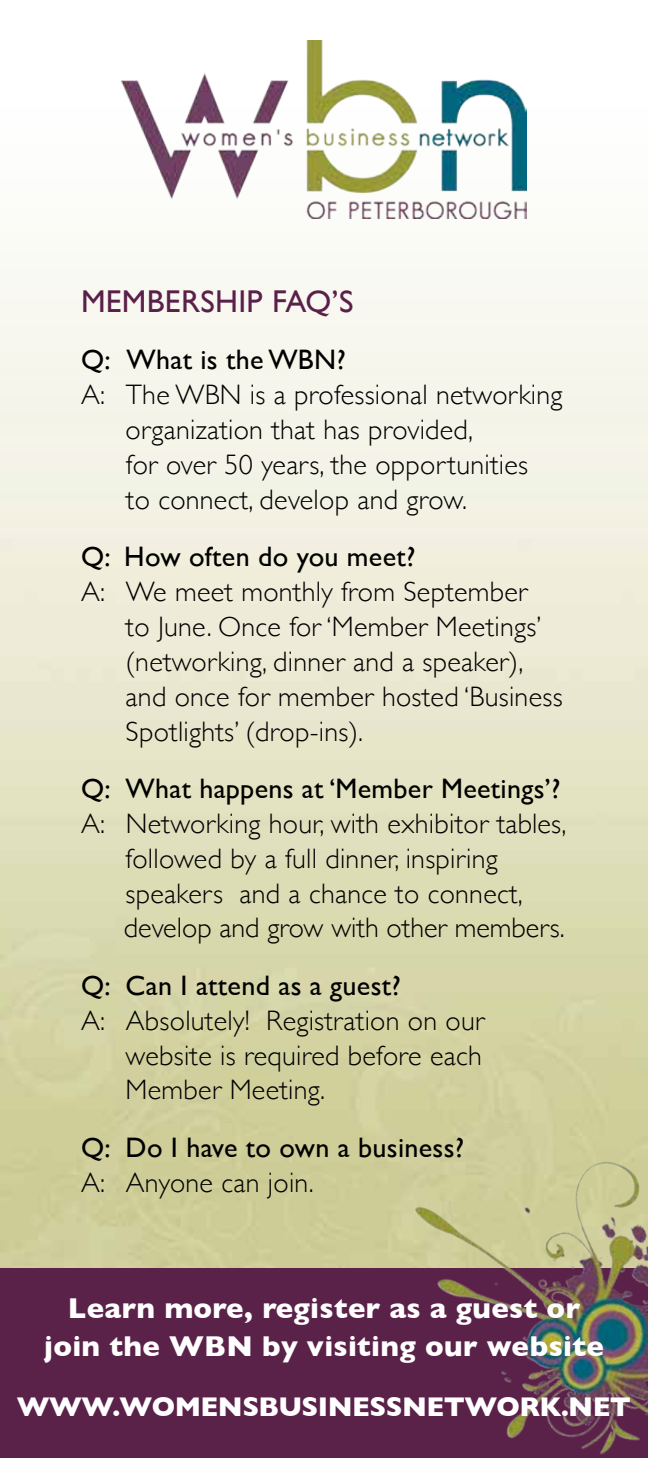
<style>
.page{position:relative;width:648px;height:1458px;background:#fff}
.page>*{position:absolute;margin:0;border:0;box-sizing:border-box;transform-origin:0 0}
.t1{font:31.5px "Gill Sans";letter-spacing:.01em;color:#5a2049}
.t2{font:700 29.25px/38.2px "Gill Sans";letter-spacing:.01em;color:#fff;text-align:center}
.t3{font:300 28.12px/34.9px "Gill Sans";letter-spacing:.01em;color:#000}
.t4{font:28.12px "Gill Sans";letter-spacing:.01em;color:#000}
.t5{font:700 27.45px "Gill Sans";letter-spacing:-.02em;color:#fff}
</style>
<div class="page">
<img style="left:0;top:538px;width:648px;height:731px">
<div style="left:0;top:1269px;width:648px;height:189px;background:#5a2149"></div>
<div style="left:0;top:0;width:648px;height:538px;background:linear-gradient(to bottom,#fff,#f2f1e3)"></div>
<img style="left:122px;top:40px;width:404px;height:178px">
<img style="left:385px;top:1086px;width:263px;height:369px">
<p class="t1" style="left:81px;top:283px;width:274px">MEMBERSHIP FAQ’S</p>
<p class="t4" style="left:81px;top:343px;width:266px">Q: What is the WBN?</p>
<p class="t3" style="left:126px;top:376px;width:438px;text-indent:-45px">A: The WBN is a professional networking organization that has provided,<br>for over 50 years, the opportunities<br>to connect, develop and grow.</p>
<p class="t4" style="left:81px;top:540px;width:336px">Q: How often do you meet?</p>
<p class="t3" style="left:126px;top:573px;width:438px;text-indent:-45px">A: We meet monthly from September<br>to June. Once for ‘Member Meetings’ (networking, dinner and a speaker), and once for member hosted ‘Business Spotlights’ (drop-ins).</p>
<p class="t4" style="left:81px;top:772px;width:481px">Q: What happens at ‘Member Meetings’?</p>
<p class="t3" style="left:124px;top:805px;width:444px;text-indent:-43px">A: Networking hour, with exhibitor tables, followed by a full dinner, inspiring speakers and a chance to connect, develop and grow with other members.</p>
<p class="t4" style="left:81px;top:969px;width:321px">Q: Can I attend as a guest?</p>
<p class="t3" style="left:126px;top:1002px;width:360px;text-align:justify;text-indent:-45px">A: Absolutely! Registration on our website is required before each Member Meeting.</p>
<p class="t4" style="left:81px;top:1131px;width:385px">Q: Do I have to own a business?</p>
<p class="t3" style="left:81px;top:1164px;width:234px">A: Anyone can join.</p>
<p class="t2" style="left:44px;top:1288px;width:561px">Learn more, register as a guest or join the WBN by visiting our website</p>
<p class="t5" style="left:17px;top:1384px;width:616px">WWW.WOMENSBUSINESSNETWORK.NET</p>
</div>
